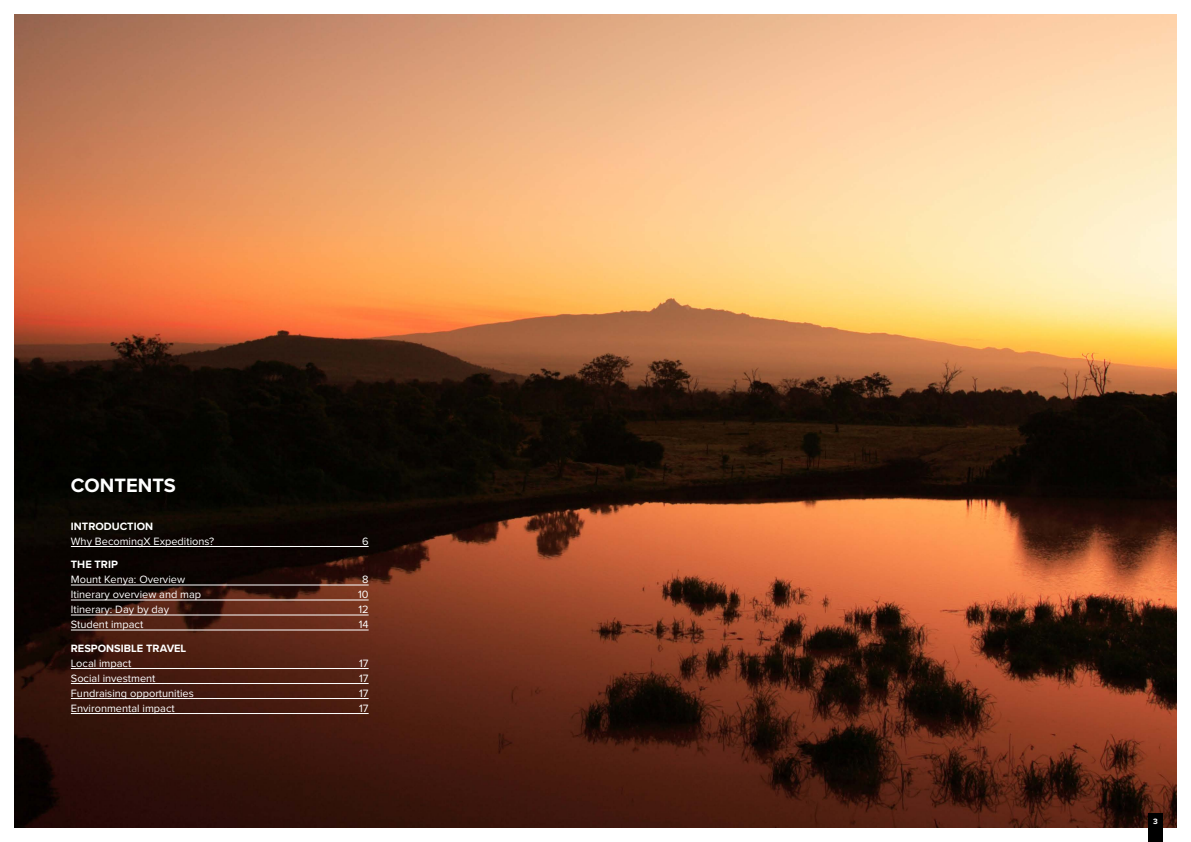
<style>
.page{position:relative;width:1191px;height:842px;background:#fff}
.page>*{position:absolute;margin:0;border:0;box-sizing:border-box;transform-origin:0 0}
.t1{font:700 20px "Proxima Nova";color:#fff}
.t2{font:11px "Proxima Nova";color:#fff}
.t3{font:700 11px "Proxima Nova";color:#fff}
.t4{font:700 8px "Proxima Nova";color:#fff}
</style>
<div class="page">
<img style="left:14px;top:14px;width:1162px;height:814px">
<div style="left:1148px;top:814px;width:14px;height:28px;background:#000"></div>
<hr style="left:71px;top:546px;width:298px;height:1px;background:#fff">
<hr style="left:71px;top:585px;width:298px;height:1px;background:#fff">
<hr style="left:71px;top:600px;width:298px;height:1px;background:#fff">
<hr style="left:71px;top:615px;width:298px;height:1px;background:#fff">
<hr style="left:71px;top:630px;width:298px;height:1px;background:#fff">
<hr style="left:71px;top:668px;width:298px;height:1px;background:#fff">
<hr style="left:71px;top:683px;width:298px;height:1px;background:#fff">
<hr style="left:71px;top:698px;width:298px;height:1px;background:#fff">
<hr style="left:71px;top:713px;width:298px;height:1px;background:#fff">
<h1 class="t1" style="left:71px;top:470px;width:106px">CONTENTS</h1>
<p class="t3" style="left:71px;top:518px;width:84px">INTRODUCTION</p>
<p class="t2" style="left:71px;top:533px;width:145px">Why BecomingX Expeditions?</p>
<p class="t2" style="left:362px;top:533px;width:8px">6</p>
<p class="t3" style="left:71px;top:556px;width:49px">THE TRIP</p>
<p class="t2" style="left:71px;top:571px;width:116px">Mount Kenya: Overview</p>
<p class="t2" style="left:362px;top:571px;width:8px">8</p>
<p class="t2" style="left:71px;top:586px;width:132px">Itinerary overview and map</p>
<p class="t2" style="left:358px;top:586px;width:12px">10</p>
<p class="t2" style="left:71px;top:601px;width:100px">Itinerary: Day by day</p>
<p class="t2" style="left:358px;top:601px;width:12px">12</p>
<p class="t2" style="left:71px;top:616px;width:74px">Student impact</p>
<p class="t2" style="left:359px;top:616px;width:11px">14</p>
<p class="t3" style="left:71px;top:640px;width:117px">RESPONSIBLE TRAVEL</p>
<p class="t2" style="left:71px;top:655px;width:62px">Local impact</p>
<p class="t2" style="left:359px;top:655px;width:11px">17</p>
<p class="t2" style="left:71px;top:670px;width:86px">Social investment</p>
<p class="t2" style="left:359px;top:670px;width:11px">17</p>
<p class="t2" style="left:71px;top:685px;width:124px">Fundraising opportunities</p>
<p class="t2" style="left:359px;top:685px;width:11px">17</p>
<p class="t2" style="left:71px;top:700px;width:105px">Environmental impact</p>
<p class="t2" style="left:359px;top:700px;width:11px">17</p>
<p class="t4" style="left:1153px;top:815px;width:6px">3</p>
</div>
